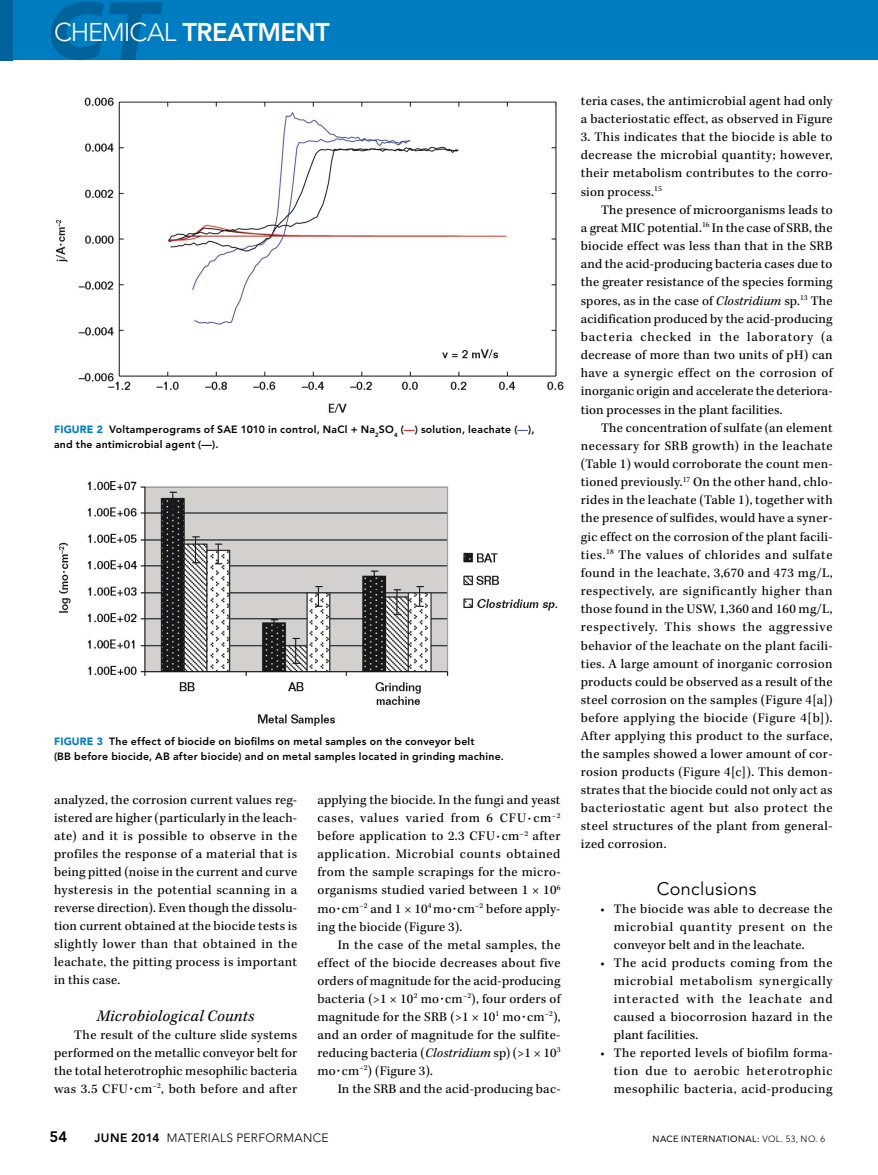
<style>
.page{position:relative;width:878px;height:1175px;background:#fff}
.page>*{position:absolute;margin:0;border:0;box-sizing:border-box;transform-origin:0 0}
.t1{font:800 25.5px "Avenir LT Std";letter-spacing:-.025em;color:#fff}
.t2{font:18px "Avenir LT Std";letter-spacing:.015em;color:#000}
.t3{font:italic 16.5px "Kepler Std";letter-spacing:.02em;color:#000}
.t4{font:800 15px "Avenir LT Std";color:#000}
.t5{font:13.5px/18px "Kepler Std";letter-spacing:.025em;color:#000;text-align:justify}
.t6{font:13.5px "Kepler Std";letter-spacing:.005em;color:#000}
.t7{font:13.5px "Kepler Std";letter-spacing:.045em;color:#000}
.t8{font:13.5px "Kepler Std";letter-spacing:.055em;color:#000}
.t9{font:13.5px "Kepler Std";letter-spacing:.065em;color:#000}
.t10{font:300 12px "Avenir LT Std";letter-spacing:.03em;color:#000}
.t11{font:800 10.5px/15px "Avenir LT Std";letter-spacing:.025em;color:#000}
.t12{font:9px "Avenir LT Std";letter-spacing:.045em;color:#000}
.s1{font-weight:300}
.s2{font-weight:900;color:#007cc1}
.s3{color:#e71520}
.s4{color:#4252a1}
.s5{font-family:"Universal Greekwith Math Pi";font-size:16.5px}
.s6{font-style:italic}
.s7{font-weight:800}
</style>
<div class="page">
<img style="left:56px;top:97px;width:508px;height:316px">
<img style="left:59px;top:480px;width:499px;height:247px">
<hr style="left:877px;top:0;width:1px;height:60px;background:#007cc1">
<div style="left:0;top:0;width:877px;height:60px;background:#007cc1"></div>
<div style="left:0;top:0;width:13px;height:60px;background:#00639c"></div>
<svg style="left:51px;top:2px;width:112px;height:58px"></svg>
<p class="t1" style="left:54px;top:17px;width:277px"><span class="s1">CHEMICAL</span> TREATMENT</p>
<p class="t11" style="left:54px;top:423px;width:482px"><span class="s2">FIGURE 2</span> Voltamperograms of SAE 1010 in control, NaCl + Na<sub>2</sub>SO<sub>4</sub> (<span class="s3">—</span>) solution, leachate (<span class="s4">—</span>), and the antimicrobial agent (—).</p>
<p class="t11" style="left:54px;top:734px;width:451px"><span class="s2">FIGURE 3</span> The effect of biocide on bioflms on metal samples on the conveyor belt<br>(BB before biocide, AB after biocide) and on metal samples located in grinding machine.</p>
<p class="t5" style="left:54px;top:792px;width:245px">analyzed, the corrosion current values reg&shy;istered are higher (particularly in the leach&shy;ate) and it is possible to observe in the profiles the response of a material that is being pitted (noise in the current and curve hysteresis in the potential scanning in a reverse direction). Even though the dissolu&shy;tion current obtained at the biocide tests is slightly lower than that obtained in the leachate, the pitting process is important in this case.</p>
<p class="t3" style="left:97px;top:1005px;width:159px">Microbiological Counts</p>
<p class="t5" style="left:54px;top:1026px;width:245px;text-indent:20px">The result of the culture slide systems performed on the metallic conveyor belt for the total heterotrophic mesophilic bacteria was 3.5 CFU<span class="s5">{</span>cm<sup>–2</sup>, both before and after</p>
<p class="t5" style="left:317px;top:792px;width:244px">applying the biocide. In the fungi and yeast</p>
<p class="t8" style="left:317px;top:813px;width:244px">cases, values varied from 6 CFU<span class="s5">{</span>cm<sup>–2</sup></p>
<p class="t5" style="left:317px;top:828px;width:245px">before application to 2.3 CFU<span class="s5">{</span>cm<sup>–2</sup> after</p>
<p class="t7" style="left:317px;top:849px;width:244px">application. Microbial counts obtained</p>
<p class="t5" style="left:317px;top:864px;width:245px">from the sample scrapings for the micro-</p>
<p class="t5" style="left:317px;top:882px;width:244px">organisms studied varied between 1 × 10<sup>6</sup></p>
<p class="t5" style="left:317px;top:900px;width:244px">mo<span class="s5">{</span>cm<sup>–2</sup> and 1 × 10<sup>4</sup> mo<span class="s5">{</span>cm<sup>–2</sup> before apply-</p>
<p class="t5" style="left:317px;top:918px;width:146px">ing the biocide (Figure 3).</p>
<p class="t5" style="left:338px;top:936px;width:224px">In the case of the metal samples, the</p>
<p class="t5" style="left:317px;top:954px;width:245px">effect of the biocide decreases about five</p>
<p class="t5" style="left:317px;top:972px;width:245px">orders of magnitude for the acid-producing</p>
<p class="t5" style="left:317px;top:990px;width:244px">bacteria (&gt;1 × 10<sup>2</sup> mo<span class="s5">{</span>cm<sup>–2</sup>), four orders of</p>
<p class="t5" style="left:317px;top:1008px;width:245px">magnitude for the SRB (&gt;1 × 10<sup>1</sup> mo<span class="s5">{</span>cm<sup>–2</sup>),</p>
<p class="t5" style="left:317px;top:1026px;width:244px">and an order of magnitude for the sulfite-</p>
<p class="t5" style="left:317px;top:1044px;width:245px">reducing bacteria (<span class="s6">Clostridium</span> sp) (&gt;1 × 10<sup>3</sup></p>
<p class="t5" style="left:317px;top:1062px;width:117px">mo<span class="s5">{</span>cm<sup>–2</sup>) (Figure 3).</p>
<p class="t5" style="left:337px;top:1080px;width:224px">In the SRB and the acid-producing bac-</p>
<p class="t5" style="left:580px;top:93px;width:253px">teria cases, the antimicrobial agent had only a bacteriostatic effect, as observed in Figure</p>
<p class="t5" style="left:580px;top:129px;width:253px">3. This indicates that the biocide is able to</p>
<p class="t5" style="left:580px;top:147px;width:253px">decrease the microbial quantity; however,</p>
<p class="t5" style="left:580px;top:165px;width:253px">their metabolism contributes to the corro-</p>
<p class="t5" style="left:580px;top:184px;width:82px">sion process.<sup>15</sup></p>
<p class="t5" style="left:601px;top:202px;width:233px">The presence of microorganisms leads to</p>
<p class="t6" style="left:580px;top:223px;width:253px">a great MIC potential.<sup>16</sup> In the case of SRB, the</p>
<p class="t5" style="left:580px;top:238px;width:253px">biocide effect was less than that in the SRB</p>
<p class="t5" style="left:580px;top:256px;width:253px">and the acid-producing bacteria cases due to</p>
<p class="t5" style="left:580px;top:274px;width:253px">the greater resistance of the species forming</p>
<p class="t5" style="left:580px;top:292px;width:253px">spores, as in the case of <span class="s6">Clostridium</span> sp.<sup>13</sup> The</p>
<p class="t6" style="left:581px;top:313px;width:253px">acidification produced by the acid-producing</p>
<p class="t9" style="left:581px;top:332px;width:253px">bacteria checked in the laboratory (a</p>
<p class="t5" style="left:581px;top:347px;width:253px">decrease of more than two units of pH) can</p>
<p class="t5" style="left:581px;top:365px;width:253px">have a synergic effect on the corrosion of</p>
<p class="t6" style="left:581px;top:386px;width:253px">inorganic origin and accelerate the deteriora-</p>
<p class="t5" style="left:581px;top:401px;width:203px">tion processes in the plant facilities.</p>
<p class="t5" style="left:601px;top:419px;width:233px">The concentration of sulfate (an element</p>
<p class="t5" style="left:581px;top:438px;width:253px">necessary for SRB growth) in the leachate</p>
<p class="t5" style="left:581px;top:456px;width:253px">(Table 1) would corroborate the count men-</p>
<p class="t5" style="left:581px;top:474px;width:253px">tioned previously.<sup>17</sup> On the other hand, chlo-</p>
<p class="t5" style="left:581px;top:492px;width:253px">rides in the leachate (Table 1), together with</p>
<p class="t5" style="left:581px;top:510px;width:253px">the presence of sulfides, would have a syner-</p>
<p class="t5" style="left:581px;top:528px;width:253px">gic effect on the corrosion of the plant facili-</p>
<p class="t5" style="left:581px;top:547px;width:253px">ties.<sup>18</sup> The values of chlorides and sulfate</p>
<p class="t5" style="left:581px;top:565px;width:253px">found in the leachate, 3,670 and 473 mg/L,</p>
<p class="t5" style="left:581px;top:583px;width:253px">respectively, are significantly higher than</p>
<p class="t5" style="left:581px;top:601px;width:253px">those found in the USW, 1,360 and 160 mg/L,</p>
<p class="t8" style="left:581px;top:622px;width:253px">respectively. This shows the aggressive</p>
<p class="t5" style="left:581px;top:637px;width:253px">behavior of the leachate on the plant facili-</p>
<p class="t5" style="left:581px;top:655px;width:253px">ties. A large amount of inorganic corrosion</p>
<p class="t5" style="left:581px;top:674px;width:253px">products could be observed as a result of the</p>
<p class="t5" style="left:581px;top:692px;width:253px">steel corrosion on the samples (Figure 4[a])</p>
<p class="t5" style="left:581px;top:710px;width:253px">before applying the biocide (Figure 4[b]).</p>
<p class="t5" style="left:581px;top:728px;width:253px">After applying this product to the surface,</p>
<p class="t5" style="left:581px;top:746px;width:253px">the samples showed a lower amount of cor-</p>
<p class="t5" style="left:581px;top:764px;width:253px">rosion products (Figure 4[c]). This demon-</p>
<p class="t5" style="left:581px;top:782px;width:253px">strates that the biocide could not only act as</p>
<p class="t7" style="left:581px;top:803px;width:253px">bacteriostatic agent but also protect the</p>
<p class="t5" style="left:581px;top:818px;width:253px">steel structures of the plant from general-</p>
<p class="t5" style="left:581px;top:836px;width:87px">ized corrosion.</p>
<p class="t2" style="left:657px;top:878px;width:101px">Conclusions</p>
<p class="t5" style="left:614px;top:901px;width:220px;text-indent:-14px">• The biocide was able to decrease the microbial quantity present on the conveyor belt and in the leachate.</p>
<p class="t5" style="left:614px;top:955px;width:220px;text-indent:-14px">• The acid products coming from the microbial metabolism synergically interacted with the leachate and caused a biocorrosion hazard in the plant facilities.</p>
<p class="t5" style="left:614px;top:1045px;width:220px;text-indent:-14px">• The reported levels of biofilm forma&shy;tion due to aerobic heterotrophic meso philic bacteria, acid-producing</p>
<p class="t4" style="left:49px;top:1130px;width:20px">54</p>
<p class="t10" style="left:94px;top:1130px;width:236px"><span class="s7">JUNE 2014</span> MATERIALS PERFORMANCE</p>
<p class="t12" style="left:652px;top:1133px;width:174px">NACE INTERNATIONAL: <span class="s1">VOL. 53, NO. 6</span></p>
</div>
